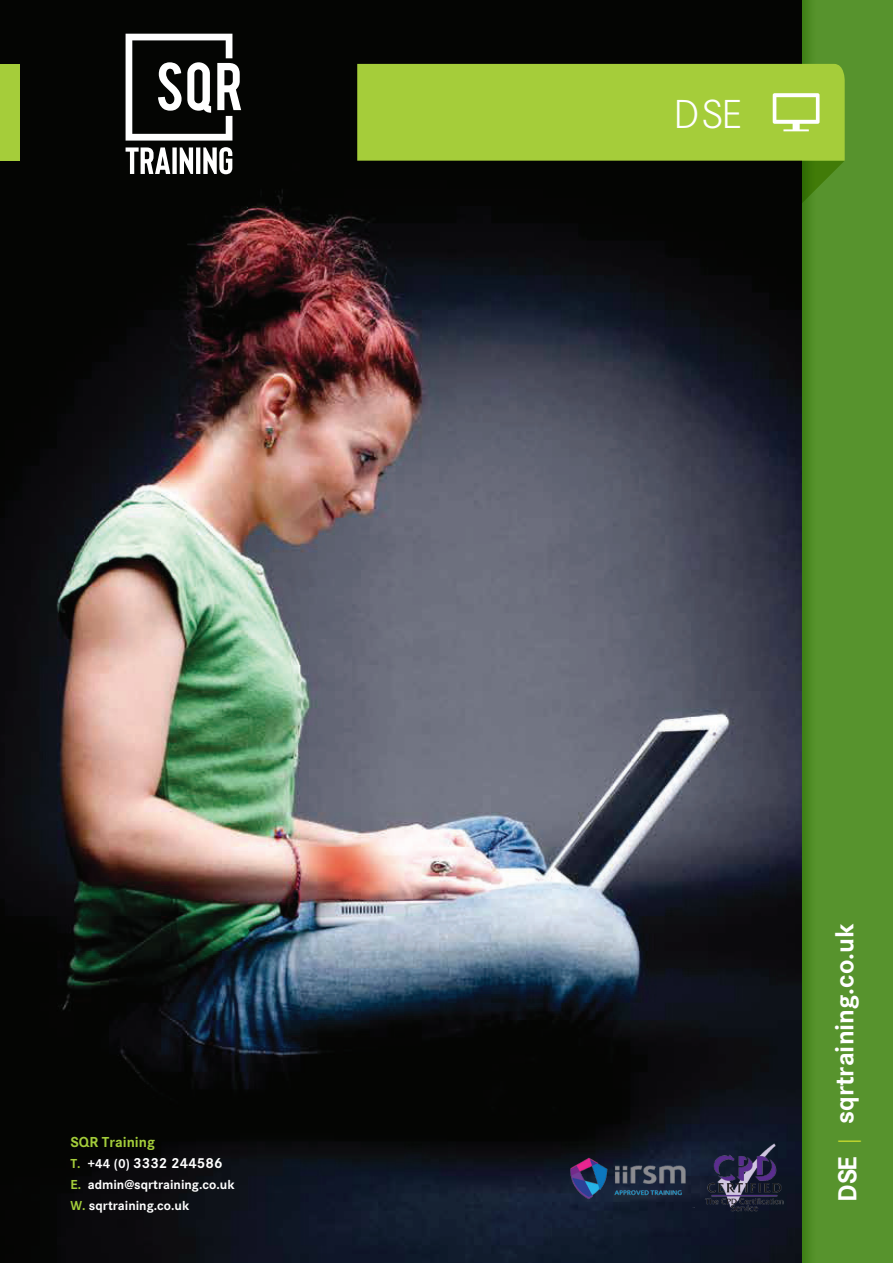
<style>
.page{position:relative;width:893px;height:1263px;background:#fff}
.page>*{position:absolute;margin:0;border:0;box-sizing:border-box;transform-origin:0 0}
.t1{font:300 42.15px "Corporate S";color:#fff}
.t2{font:700 27.15px "Corporate S";color:#fff}
.t3{font:700 15px/21px "Corporate S";color:#a3cd3a}
.t4{font:700 13.5px/21px "Corporate S";color:#fff}
.s1{font-size:13.5px;color:#a4cd3b}
.s2{font-size:13.5px;color:#fff}
.s3{color:#fff}
.s4{color:#a4cd3b}
.s5{font-weight:300;color:#c1d72f}
</style>
<div class="page">
<svg style="left:802px;top:0;width:91px;height:1263px;background:#55912b"></svg>
<img style="left:0;top:0;width:802px;height:1263px">
<svg style="left:802px;top:161px;width:43px;height:42px;background:#488419"></svg>
<div style="left:0;top:64px;width:19px;height:97px;background:#a5cd3a"></div>
<div style="left:357px;top:64px;width:488px;height:97px;background:#a5cd3a"></div>
<svg style="left:773px;top:93px;width:46px;height:38px"></svg>
<img style="left:704px;top:1142px;width:81px;height:74px">
<img style="left:562px;top:1151px;width:133px;height:56px">
<svg style="left:126px;top:34px;width:115px;height:107px"></svg>
<svg style="left:126px;top:147px;width:106px;height:27px"></svg>
<p class="t3" style="left:70px;top:1131px;width:154px">SQR Training<br><span class="s1">T.</span> <span class="s2">+44 (0)</span> <span class="s3">3332 244586</span></p>
<p class="t4" style="left:70px;top:1174px;width:166px"><span class="s4">E.</span> admin@sqrtraining.co.uk<br><span class="s4">W.</span> sqrtraining.co.uk</p>
<h1 class="t1" style="left:674px;top:87px;width:70px">DSE</h1>
<h2 class="t2" style="left:826px;top:1202px;width:280px;rotate:-90deg">DSE <span class="s5">|</span> sqrtraining.co.uk</h2>
</div>
